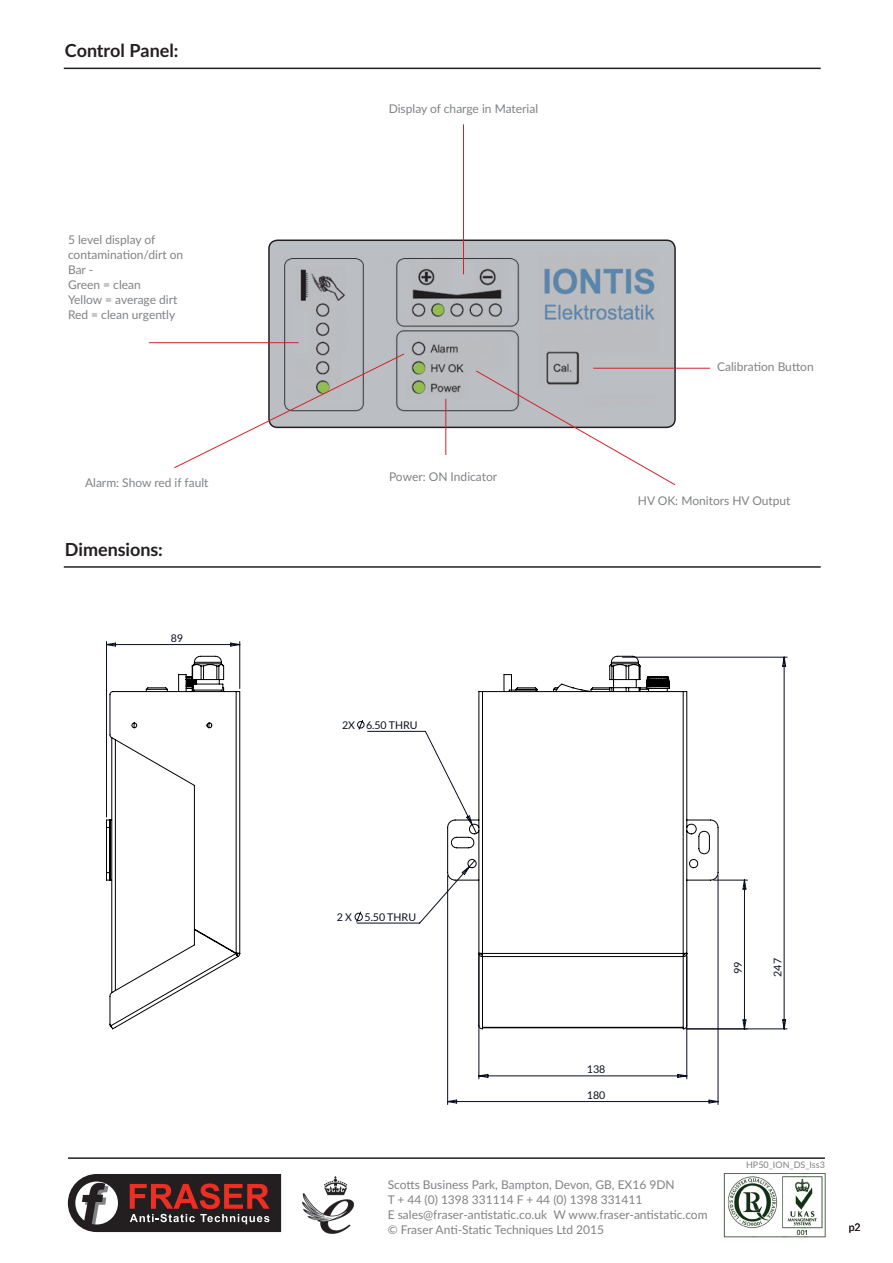
<style>
.page{position:relative;width:893px;height:1263px;background:#fff}
.page>*{position:absolute;margin:0;border:0;box-sizing:border-box;transform-origin:0 0}
.t1{font:700 18px "Lato";color:#231f20}
.t2{font:12px/15px "Lato";color:#808285}
.t3{font:10.65px "Lato";color:#090d20}
.t4{font:10.5px "Lato";color:#231f20}
.t5{font:9px "Lato";color:#808285}
</style>
<div class="page">
<hr style="left:68px;top:1157px;width:757px;height:2px;background:#231f20">
<img style="left:723px;top:1173px;width:103px;height:64px">
<svg style="left:68px;top:1174px;width:213px;height:58px;background:#5e403f"></svg>
<img style="left:303px;top:1177px;width:52px;height:57px">
<hr style="left:64px;top:566px;width:757px;height:2px;background:#231f20">
<hr style="left:64px;top:68px;width:757px;height:1px;background:#231f20">
<svg style="left:106px;top:641px;width:134px;height:14px"></svg>
<svg style="left:106px;top:655px;width:135px;height:375px"></svg>
<svg style="left:447px;top:1079px;width:272px;height:26px"></svg>
<svg style="left:719px;top:656px;width:69px;height:373px"></svg>
<svg style="left:354px;top:719px;width:394px;height:360px"></svg>
<svg style="left:447px;top:655px;width:272px;height:375px"></svg>
<img style="left:271px;top:242px;width:402px;height:183px">
<div style="left:268px;top:239px;width:408px;height:189px;border:2px solid #231f20;border-radius:9px"></div>
<hr style="left:463px;top:124px;width:1px;height:150px;background:#d1232a">
<hr style="left:445px;top:399px;width:1px;height:56px;background:#d1232a">
<hr style="left:593px;top:368px;width:117px;height:1px;background:#d1232a">
<hr style="left:149px;top:342px;width:150px;height:1px;background:#d1232a">
<svg style="left:174px;top:353px;width:231px;height:116px"></svg>
<svg style="left:475px;top:370px;width:201px;height:116px"></svg>
<p class="t1" style="left:65px;top:37px;width:115px">Control Panel:</p>
<p class="t2" style="left:68px;top:231px;width:89px">5 level display of</p>
<p class="t2" style="left:68px;top:246px;width:117px">contamination/dirt on</p>
<p class="t2" style="left:68px;top:261px;width:27px">Bar -</p>
<p class="t2" style="left:68px;top:276px;width:74px">Green = clean</p>
<p class="t2" style="left:68px;top:291px;width:111px">Yellow = average dirt</p>
<p class="t2" style="left:68px;top:306px;width:109px">Red = clean urgently</p>
<p class="t2" style="left:85px;top:475px;width:125px">Alarm: Show red if fault</p>
<p class="t1" style="left:65px;top:536px;width:100px">Dimensions:</p>
<p class="t3" style="left:171px;top:632px;width:14px">89</p>
<p class="t2" style="left:389px;top:100px;width:151px">Display of charge in Material</p>
<p class="t2" style="left:389px;top:468px;width:110px">Power: ON Indicator</p>
<p class="t2" style="left:717px;top:359px;width:98px">Calibration Button</p>
<p class="t2" style="left:638px;top:493px;width:154px">HV OK: Monitors HV Output</p>
<p class="t3" style="left:342px;top:719px;width:77px">2X 6.50 THRU</p>
<p class="t3" style="left:337px;top:911px;width:81px">2 X 5.50 THRU</p>
<p class="t3" style="left:732px;top:974px;width:14px;rotate:-90deg">99</p>
<p class="t3" style="left:772px;top:977px;width:20px;rotate:-90deg">247</p>
<p class="t3" style="left:587px;top:1063px;width:20px">138</p>
<p class="t3" style="left:587px;top:1089px;width:20px">180</p>
<p class="t2" style="left:388px;top:1176px;width:321px">Scotts Business Park, Bampton, Devon, GB, EX16 9DN<br>T + 44 (0) 1398 331114 F + 44 (0) 1398 331411<br>E sales@fraser-antistatic.co.uk W www.fraser-antistatic.com © Fraser Anti-Static Techniques Ltd 2015</p>
<p class="t5" style="left:746px;top:1158px;width:80px">HP50_ION_DS_Iss3</p>
<p class="t4" style="left:849px;top:1219px;width:13px">p2</p>
</div>
